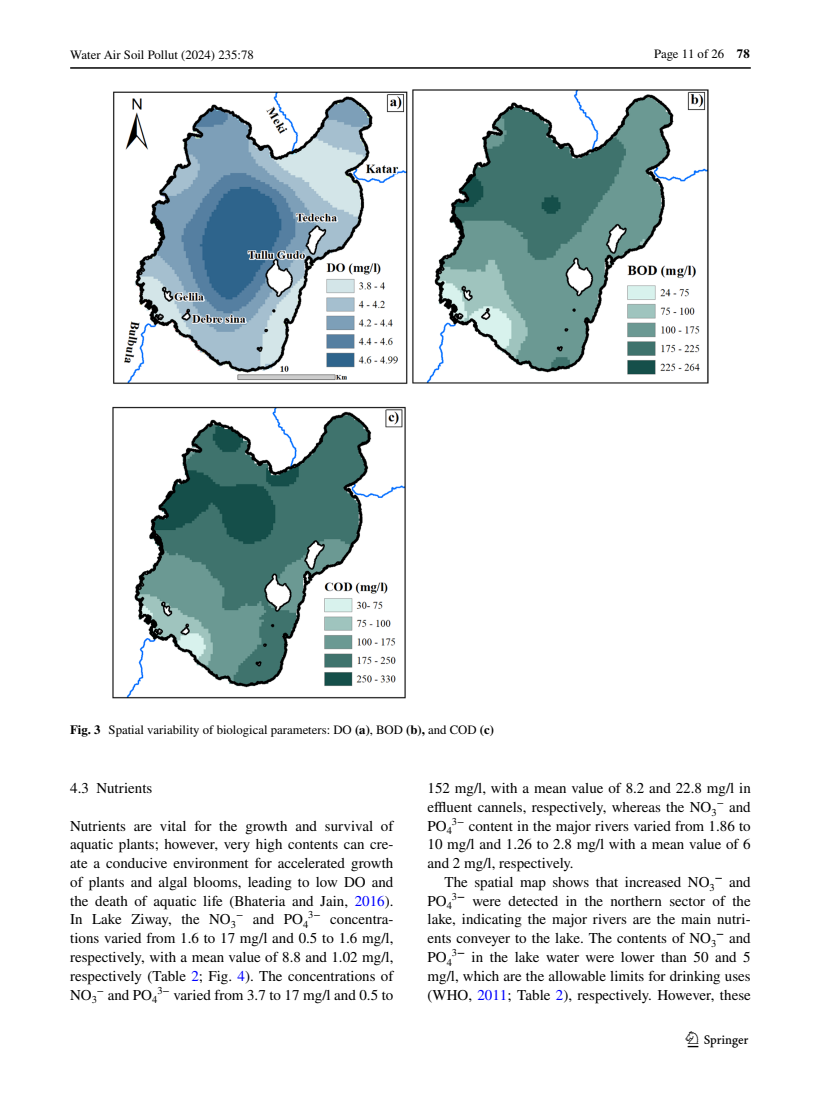
<style>
.page{position:relative;width:821px;height:1106px;background:#fff}
.page>*{position:absolute;margin:0;border:0;box-sizing:border-box;transform-origin:0 0}
.t1{font:22.5px "Springnew Regular 3";color:#000}
.t2{font:15px/18.8px "STIX";color:#000;text-align:justify}
.t3{font:12.75px "STIX";color:#000}
.s1{font-weight:700}
.s2{color:#00f}
</style>
<div class="page">
<hr style="left:70px;top:67px;width:680px;height:2px;background:#000">
<img style="left:113px;top:89px;width:595px;height:610px">
<p class="t3" style="left:70px;top:46px;width:185px">Water Air Soil Pollut (2024) 235:78</p>
<p class="t3" style="left:654px;top:45px;width:97px">Page 11 of 26 <span class="s1">78</span></p>
<p class="t3" style="left:70px;top:721px;width:425px"><span class="s1">Fig. 3</span> Spatial variability of biological parameters: DO <span class="s1">(a)</span>, BOD <span class="s1">(b),</span> and COD <span class="s1">(c)</span></p>
<p class="t2" style="left:70px;top:779px;width:84px">4.3 Nutrients</p>
<p class="t2" style="left:70px;top:817px;width:325px">Nutrients are vital for the growth and survival of aquatic plants; however, very high contents can cre&shy;ate a conducive environment for accelerated growth of plants and algal blooms, leading to low DO and the death of aquatic life (Bhateria and Jain, <span class="s2">2016</span>).<br>In Lake Ziway, the NO<sub>3</sub><sup>−</sup> and PO<sub>4</sub><sup>3−</sup> concentra&shy;tions varied from 1.6 to 17 mg/l and 0.5 to 1.6 mg/l, respectively, with a mean value of 8.8 and 1.02 mg/l, respectively (Table <span class="s2">2</span>; Fig. <span class="s2">4</span>). The concentrations of NO<sub>3</sub><sup>−</sup> and PO<sub>4</sub><sup>3−</sup> varied from 3.7 to 17 mg/l and 0.5 to</p>
<p class="t2" style="left:427px;top:779px;width:325px">152 mg/l, with a mean value of 8.2 and 22.8 mg/l in effluent cannels, respectively, whereas the NO<sub>3</sub><sup>−</sup> and PO<sub>4</sub><sup>3−</sup> content in the major rivers varied from 1.86 to 10 mg/l and 1.26 to 2.8 mg/l with a mean value of 6 and 2 mg/l, respectively.</p>
<p class="t2" style="left:427px;top:873px;width:325px;text-indent:17px">The spatial map shows that increased NO<sub>3</sub><sup>−</sup> and PO<sub>4</sub><sup>3</sup><sup>−</sup> were detected in the northern sector of the lake, indicating the major rivers are the main nutri&shy;ents conveyer to the lake. The contents of NO<sub>3</sub><sup>−</sup> and PO<sub>4</sub><sup>3</sup><sup>−</sup> in the lake water were lower than 50 and 5 mg/l, which are the allowable limits for drinking uses (WHO, <span class="s2">2011</span>; Table <span class="s2">2</span>), respectively. However, these</p>
<h1 class="t1" style="left:687px;top:1031px;width:62px">1 3</h1>
</div>
